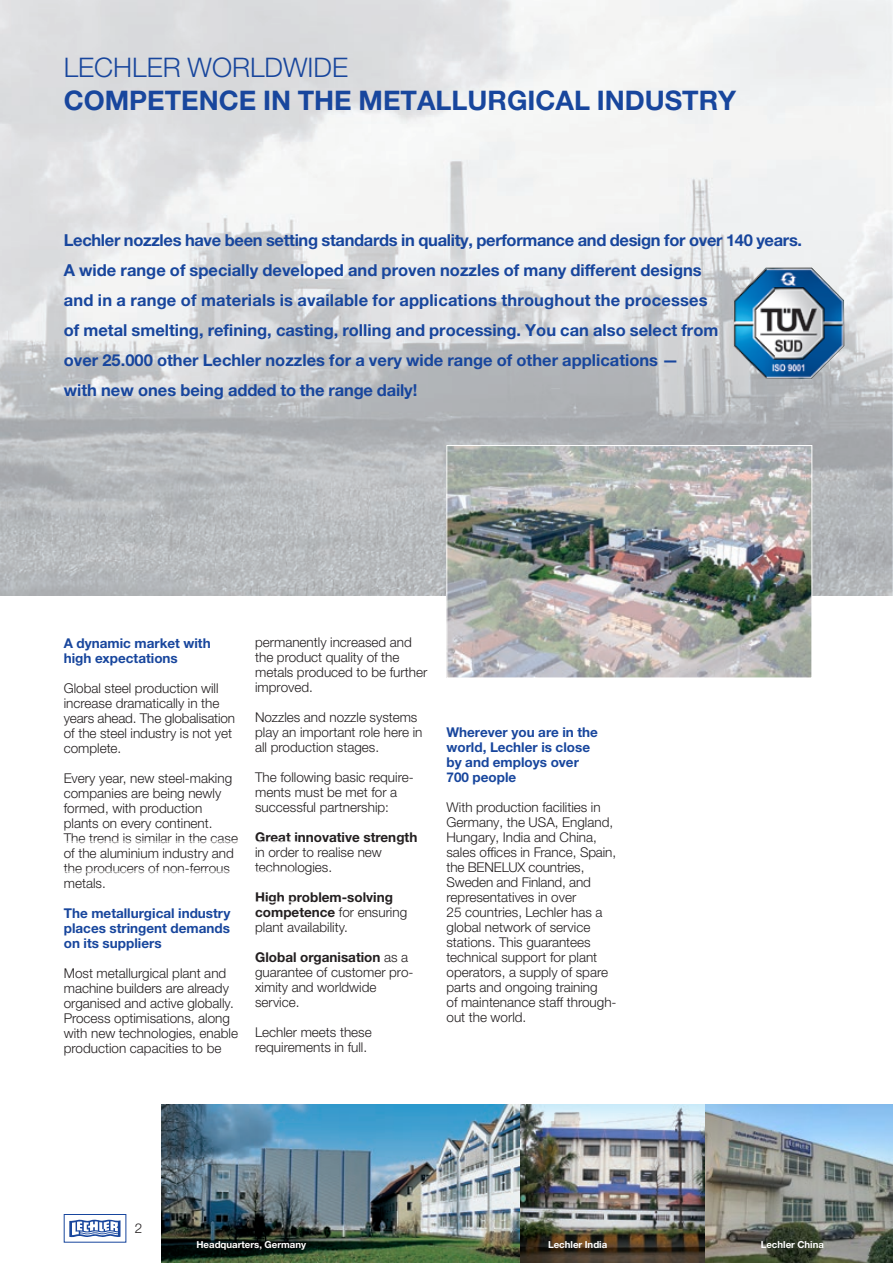
<style>
.page{position:relative;width:893px;height:1263px;background:#fff}
.page>*{position:absolute;margin:0;border:0;box-sizing:border-box;transform-origin:0 0}
.t1{font:700 27px "Helvetica Neue LTW1 G";color:#18469d}
.t2{font:300 27px "Helvetica Neue LTW1 G";color:#18469d}
.t3{font:700 16.5px/30px "Helvetica Neue LTW1 G";color:#18469d}
.t4{font:300 13.5px/15px "Helvetica Neue LTW1 G";color:#231f20}
.t5{font:700 13.5px/15px "Helvetica Neue LTW1 G";color:#18469d}
.t6{font:700 13.5px/15px "Helvetica Neue LTW1 G";color:#231f20}
.t7{font:700 9.6px "Helvetica Neue LTW1 G";color:#fff}
.s1{font-weight:300}
.s2{font-weight:700}
</style>
<div class="page">
<img style="left:0;top:0;width:893px;height:595px">
<div style="left:64px;top:1214px;width:62px;height:28px;border:1px solid #18469d"></div>
<svg style="left:69px;top:1219px;width:52px;height:18px"></svg>
<img style="left:448px;top:447px;width:362px;height:229px">
<div style="left:446px;top:445px;width:366px;height:233px;border:1px solid #fff"></div>
<img style="left:733px;top:268px;width:111px;height:111px">
<img style="left:162px;top:1105px;width:358px;height:158px">
<img style="left:520px;top:1105px;width:186px;height:158px">
<img style="left:706px;top:1105px;width:187px;height:158px">
<h1 class="t2" style="left:64px;top:51px;width:286px">LECHLER WORLDWIDE</h1>
<h1 class="t1" style="left:64px;top:83px;width:674px">COMPETENCE IN THE METALLURGICAL INDUSTRY</h1>
<p class="t3" style="left:64px;top:225px;width:740px">Lechler nozzles have been setting standards in quality, performance and design for over 140 years.<br>A wide range of specially developed and proven nozzles of many different designs<br>and in a range of materials is available for applications throughout the processes<br>of metal smelting, refining, casting, rolling and processing. You can also select from<br>over 25.000 other Lechler nozzles for a very wide range of other applications —<br>with new ones being added to the range daily!</p>
<p class="t5" style="left:64px;top:635px;width:148px">A dynamic market with high expectations</p>
<p class="t4" style="left:64px;top:680px;width:173px">Global steel production will increase dramatically in the years ahead. The globalisation of the steel industry is not yet complete.</p>
<p class="t4" style="left:64px;top:770px;width:176px">Every year, new steel-making companies are being newly formed, with production plants on every continent.<br>The trend is similar in the case of the aluminium industry and the producers of non-ferrous metals.</p>
<p class="t5" style="left:64px;top:905px;width:168px;text-align:justify">The metallurgical industry places stringent demands on its suppliers</p>
<p class="t4" style="left:64px;top:965px;width:176px">Most metallurgical plant and machine builders are already organised and active globally.<br>Process optimisations, along with new technologies, enable production capacities to be</p>
<p class="t4" style="left:255px;top:635px;width:174px">permanently increased and the product quality of the metals produced to be further improved.</p>
<p class="t4" style="left:255px;top:710px;width:169px">Nozzles and nozzle systems play an important role here in all production stages.</p>
<p class="t4" style="left:255px;top:770px;width:160px">The following basic require&shy;ments must be met for a successful partnership:</p>
<p class="t6" style="left:255px;top:830px;width:164px">Great innovative strength</p>
<p class="t4" style="left:255px;top:845px;width:128px">in order to realise new technologies.</p>
<p class="t6" style="left:255px;top:890px;width:154px">High problem-solving competence <span class="s1">for ensuring plant availability.</span></p>
<p class="t4" style="left:255px;top:950px;width:160px"><span class="s2">Global organisation</span> as a guarantee of customer pro&shy;ximity and worldwide service.</p>
<p class="t4" style="left:255px;top:1025px;width:118px">Lechler meets these requirements in full.</p>
<p class="t5" style="left:446px;top:725px;width:153px">Wherever you are in the world, Lechler is close by and employs over<br>700 people</p>
<p class="t4" style="left:446px;top:800px;width:172px">With production facilities in<br>Germany, the USA, England,<br>Hungary, India and China, sales offices in France, Spain, the BENELUX countries,<br>Sweden and Finland, and representatives in over<br>25 countries, Lechler has a global network of service stations. This guarantees technical support for plant operators, a supply of spare parts and ongoing training<br>of maintenance staff through&shy;out the world.</p>
<p class="t4" style="left:135px;top:1221px;width:9px">2</p>
<p class="t7" style="left:196px;top:1239px;width:111px">Headquarters, Germany</p>
<p class="t7" style="left:548px;top:1239px;width:61px">Lechler India</p>
<p class="t7" style="left:761px;top:1239px;width:65px">Lechler China</p>
</div>
